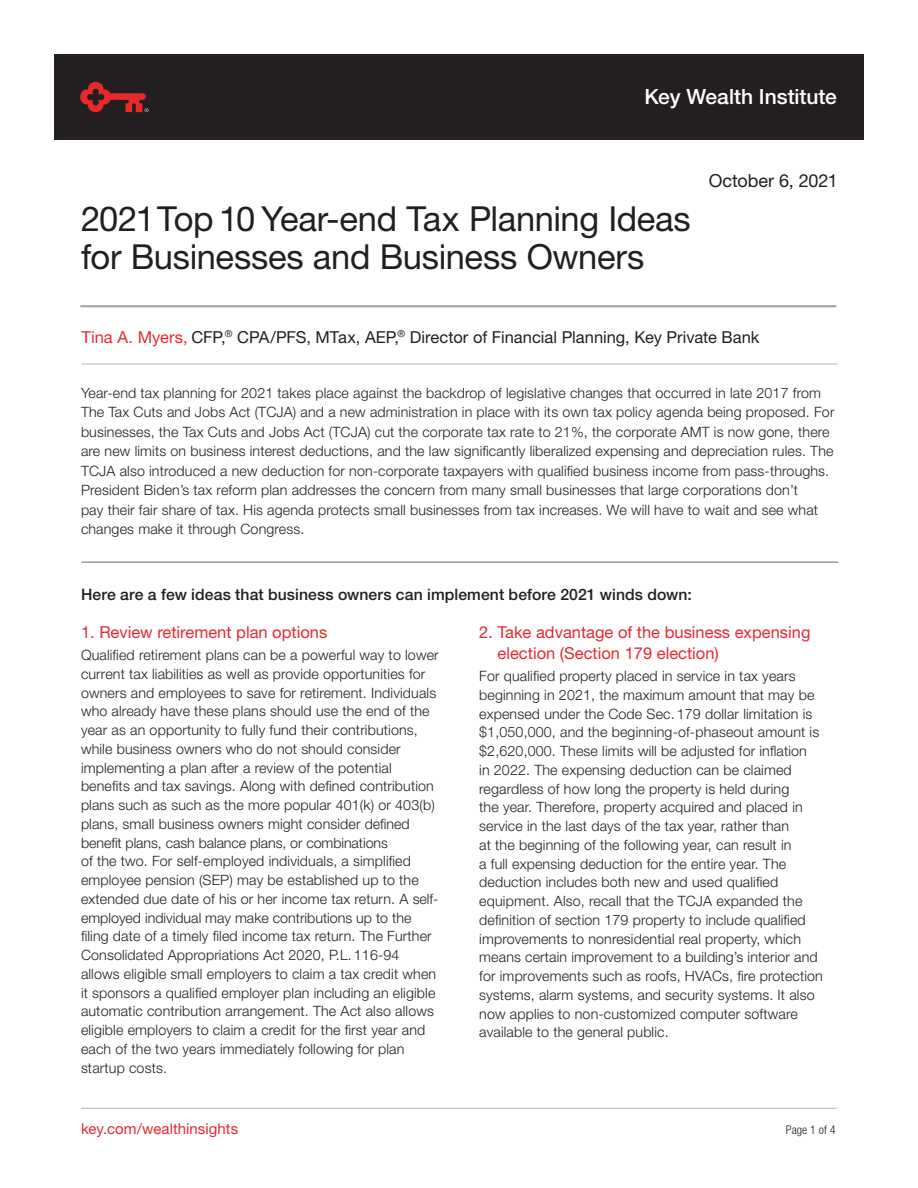
<style>
.page{position:relative;width:918px;height:1188px;background:#fff}
.page>*{position:absolute;margin:0;border:0;box-sizing:border-box;transform-origin:0 0}
._2__Headline_Title{font:34.5px/37.5px "Helvetica Neue LT Std";letter-spacing:-.01em;color:#231f20}
._70__Line_of_Busines{font:500 21px "Helvetica Neue LT Std";color:#fff}
._70__Line_of_Busines-2{font:18px "Helvetica Neue LT Std";color:#231f20}
._4b__Subhead_11_14_R{font:16.5px/21px "Helvetica Neue LT Std";color:#e9282d}
._02__Author_Byline{font:16.5px "Helvetica Neue LT Std";color:#231f20}
._5b__Subheads_10_13{font:500 15.75px "Helvetica Neue LT Std";letter-spacing:.005em;color:#231f20}
._90__Bottom_URL_-_10{font:15px "Helvetica Neue LT Std";letter-spacing:.005em;color:#e9282d}
._3_Body_Copy_9_5_12{font:300 14.25px/18.8px "Helvetica Neue LT Std";letter-spacing:.01em;color:#231f20}
._3a__Intro_9_5_13_bl{font:300 14.25px/19.5px "Helvetica Neue LT Std";letter-spacing:.01em;color:#231f20}
._80__Bottom_Page_Num{font:300 condensed 12px "Helvetica Neue LT Std";letter-spacing:.005em;color:#231f20}
.s1{color:#e9282d}
</style>
<div class="page">
<hr style="left:80px;top:305px;width:756px;height:2px;background:#a8a9ad">
<hr style="left:82px;top:363px;width:756px;height:2px;background:#bcbdc0">
<hr style="left:81px;top:1108px;width:756px;height:1px;background:#bcbdc0">
<div style="left:54px;top:54px;width:810px;height:86px;background:#231f20"></div>
<svg style="left:80px;top:82px;width:69px;height:30px"></svg>
<hr style="left:82px;top:562px;width:756px;height:1px;background:#231f20">
<hr style="left:81px;top:562px;width:756px;height:1px;background:#bcbdc0">
<p class="_70__Line_of_Busines" style="left:644px;top:84px;width:194px">Key Wealth Institute</p>
<p class="_2__Headline_Title" style="left:81px;top:200px;width:611px">2021 Top 10 Year-end Tax Planning Ideas for Businesses and Business Owners</p>
<p class="_70__Line_of_Busines-2" style="left:709px;top:170px;width:131px">October 6, 2021</p>
<p class="_02__Author_Byline" style="left:82px;top:327px;width:679px"><span class="s1">Tina A. Myers,</span> CFP,<sup>®</sup> CPA/PFS, MTax, AEP,<sup>®</sup> Director of Financial Planning, Key Private Bank</p>
<p class="_3a__Intro_9_5_13_bl" style="left:81px;top:383px;width:755px">Year-end tax planning for 2021 takes place against the backdrop of legislative changes that occurred in late 2017 from The Tax Cuts and Jobs Act (TCJA) and a new administration in place with its own tax policy agenda being proposed. For businesses, the Tax Cuts and Jobs Act (TCJA) cut the corporate tax rate to 21%, the corporate AMT is now gone, there are new limits on business interest deductions, and the law significantly liberalized expensing and depreciation rules. The TCJA also introduced a new deduction for non-corporate taxpayers with qualified business income from pass-throughs.<br>President Biden’s tax reform plan addresses the concern from many small businesses that large corporations don’t<br>pay their fair share of tax. His agenda protects small businesses from tax increases. We will have to wait and see what changes make it through Congress.</p>
<p class="_5b__Subheads_10_13" style="left:81px;top:585px;width:612px">Here are a few ideas that business owners can implement before 2021 winds down:</p>
<p class="_4b__Subhead_11_14_R" style="left:81px;top:622px;width:248px">1. Review retirement plan options</p>
<p class="_3_Body_Copy_9_5_12" style="left:81px;top:645px;width:359px">Qualified retirement plans can be a powerful way to lower current tax liabilities as well as provide opportunities for owners and employees to save for retirement. Individuals who already have these plans should use the end of the year as an opportunity to fully fund their contributions, while business owners who do not should consider implementing a plan after a review of the potential benefits and tax savings. Along with defined contribution plans such as such as the more popular 401(k) or 403(b) plans, small business owners might consider defined benefit plans, cash balance plans, or combinations<br>of the two. For self-employed individuals, a simplified employee pension (SEP) may be established up to the extended due date of his or her income tax return. A self&shy;employed individual may make contributions up to the filing date of a timely filed income tax return. The Further Consolidated Appropriations Act 2020, P.L. 116-94 allows eligible small employers to claim a tax credit when it sponsors a qualified employer plan including an eligible automatic contribution arrangement. The Act also allows eligible employers to claim a credit for the first year and each of the two years immediately following for plan startup costs.</p>
<p class="_4b__Subhead_11_14_R" style="left:498px;top:622px;width:314px;text-indent:-18px">2. Take advantage of the business expensing election (Section 179 election)</p>
<p class="_3_Body_Copy_9_5_12" style="left:479px;top:666px;width:345px">For qualified property placed in service in tax years beginning in 2021, the maximum amount that may be expensed under the Code Sec. 179 dollar limitation is $1,050,000, and the beginning-of-phaseout amount is $2,620,000. These limits will be adjusted for inflation<br>in 2022. The expensing deduction can be claimed regardless of how long the property is held during<br>the year. Therefore, property acquired and placed in service in the last days of the tax year, rather than<br>at the beginning of the following year, can result in<br>a full expensing deduction for the entire year. The deduction includes both new and used qualified equipment. Also, recall that the TCJA expanded the definition of section 179 property to include qualified improvements to nonresidential real property, which means certain improvement to a building’s interior and for improvements such as roofs, HVACs, fire protection systems, alarm systems, and security systems. It also now applies to non-customized computer software available to the general public.</p>
<p class="_90__Bottom_URL_-_10" style="left:81px;top:1120px;width:159px">key.com/wealthinsights</p>
<p class="_80__Bottom_Page_Num" style="left:786px;top:1123px;width:51px">Page 1 of 4</p>
</div>
